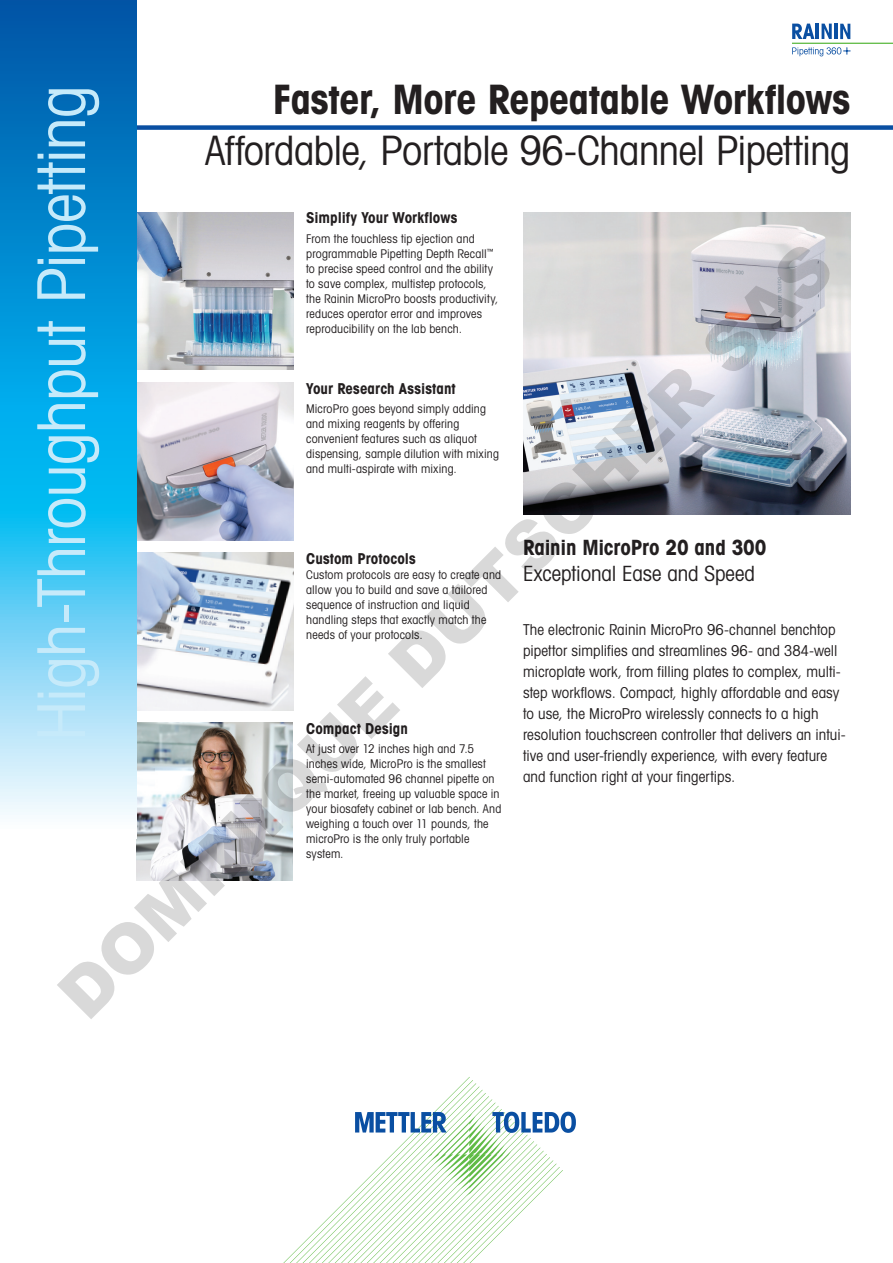
<style>
.page{position:relative;width:893px;height:1263px;background:#fff}
.page>*{position:absolute;margin:0;border:0;box-sizing:border-box;transform-origin:0 0}
.t1{font:900 67.95px "Arial";color:rgb(0 0 0/.15)}
.Vertical_Text_44_52{font:66px "Avant Gardefor MT Bk";letter-spacing:-.015em;color:#c6eafa}
._1_Title_Bold_28_34{font:40.5px "Avant Gardefor MT Bk";letter-spacing:-.01em;color:#231f20}
._1_Title_Bold_28_34-2{font:40.5px "Avant Gardefor MT Bd";letter-spacing:-.01em;color:#231f20}
._8_Subtitle_Book_14{font:21px "Avant Gardefor MT Bk";letter-spacing:-.005em;color:#231f20}
._7_Subtitle_Bold_14{font:21px "Avant Gardefor MT Bd";letter-spacing:-.01em;color:#231f20}
._11_Running_Text_10{font:15px/21px "Avant Gardefor MT Bk";letter-spacing:.005em;color:#231f20}
._12_Running_Subhead{font:15px "Avant Gardefor MT Bd";letter-spacing:.005em;color:#231f20}
._14_Captions_8_10{font:12px/15px "Avant Gardefor MT Bk";letter-spacing:.015em;color:#231f20}
._12_Running_Subhead-2{font:12px/15px "Avant Gardefor MT Bk";letter-spacing:.015em;color:#231f20}
</style>
<div class="page">
<img style="left:523px;top:213px;width:327px;height:301px">
<img style="left:136px;top:723px;width:157px;height:157px">
<img style="left:136px;top:553px;width:157px;height:157px">
<img style="left:136px;top:213px;width:157px;height:157px">
<img style="left:136px;top:383px;width:157px;height:157px">
<hr style="left:792px;top:43px;width:101px;height:1px;background:#60bb46">
<svg style="left:792px;top:24px;width:22px;height:15px"></svg>
<hr style="left:816px;top:24px;width:3px;height:15px;background:#0a4fa2">
<svg style="left:822px;top:24px;width:10px;height:15px"></svg>
<hr style="left:834px;top:24px;width:4px;height:15px;background:#0a4fa2">
<svg style="left:840px;top:24px;width:10px;height:15px"></svg>
<svg style="left:792px;top:47px;width:58px;height:9px"></svg>
<div style="left:111px;top:125px;width:782px;height:5px;background:#0a4fa2"></div>
<svg style="left:283px;top:1077px;width:293px;height:186px"></svg>
<svg style="left:0;top:0;width:136px;height:815px;background:#32a7de"></svg>
<p class="_1_Title_Bold_28_34-2" style="left:273px;top:74px;width:579px">Faster, More Repeatable Workflows</p>
<p class="_1_Title_Bold_28_34" style="left:205px;top:126px;width:647px">Affordable, Portable 96-Channel Pipetting</p>
<p class="Vertical_Text_44_52" style="left:21px;top:741px;width:657px;rotate:-90deg">High-Throughput Pipetting</p>
<p class="_12_Running_Subhead" style="left:306px;top:208px;width:153px">Simplify Your Workflows</p>
<p class="_14_Captions_8_10" style="left:306px;top:231px;width:194px">From the touchless tip ejection and programmable Pipetting Depth Recall<sup>™ </sup>to precise speed control and the ability to save complex, multistep protocols, the Rainin MicroPro boosts productivity, reduces operator error and improves reproducibility on the lab bench.</p>
<h1 class="t1" style="left:35px;top:971px;width:1063px;rotate:-45deg">DOMINIQUE DUTSCHER SAS</h1>
<p class="_12_Running_Subhead" style="left:306px;top:379px;width:151px">Your Research Assistant</p>
<p class="_14_Captions_8_10" style="left:306px;top:401px;width:194px">MicroPro goes beyond simply adding and mixing reagents by offering convenient features such as aliquot dispensing, sample dilution with mixing and multi-aspirate with mixing.</p>
<p class="_7_Subtitle_Bold_14" style="left:523px;top:534px;width:245px">Rainin MicroPro 20 and 300</p>
<p class="_8_Subtitle_Book_14" style="left:523px;top:560px;width:234px">Exceptional Ease and Speed</p>
<p class="_11_Running_Text_10" style="left:523px;top:619px;width:324px">The electronic Rainin MicroPro 96-channel benchtop pipettor simplifies and streamlines 96- and 384-well microplate work, from filling plates to complex, multi&shy;step workflows. Compact, highly affordable and easy to use, the MicroPro wirelessly connects to a high resolution touchscreen controller that delivers an intui&shy;tive and user-friendly experience, with every feature and function right at your fingertips.</p>
<p class="_12_Running_Subhead" style="left:306px;top:549px;width:111px">Custom Protocols</p>
<p class="_12_Running_Subhead-2" style="left:306px;top:567px;width:197px">Custom protocols are easy to create and allow you to build and save a tailored sequence of instruction and liquid handling steps that exactly match the needs of your protocols.</p>
<p class="_12_Running_Subhead" style="left:306px;top:719px;width:103px">Compact Design</p>
<p class="_14_Captions_8_10" style="left:306px;top:741px;width:197px">At just over 12 inches high and 7.5 inches wide, MicroPro is the smallest semi-automated 96 channel pipette on the market, freeing up valuable space in your biosafety cabinet or lab bench. And weighing a touch over 11 pounds, the microPro is the only truly portable system.</p>
</div>
